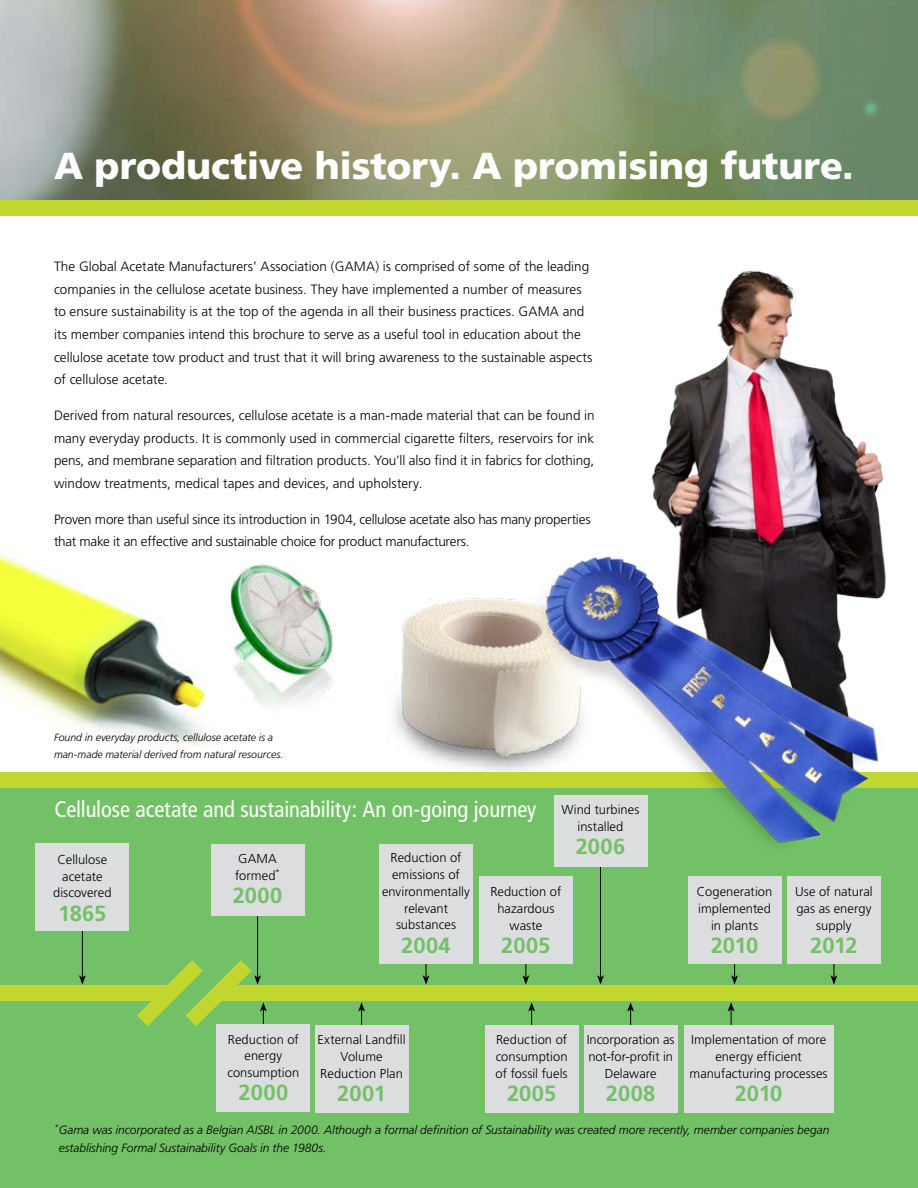
<style>
.page{position:relative;width:918px;height:1188px;background:#fff}
.page>*{position:absolute;margin:0;border:0;box-sizing:border-box;transform-origin:0 0}
.t1{font:900 37.5px "Frutiger";letter-spacing:-.005em;color:#fff}
.t2{font:condensed 22.5px "Frutiger";letter-spacing:-.005em;color:#fff}
.t3{font:700 21.9px "Frutiger";color:#73c167}
.t4{font:300 13.5px/22.5px "Frutiger";color:#000}
.t5{font:300 13.5px/22.5px "Frutiger";letter-spacing:-.02em;color:#000}
.t6{font:300 12.9px/16.8px "Frutiger";letter-spacing:.005em;color:#000;text-align:center}
.t7{font:italic 300 12px/18px "Frutiger";letter-spacing:-.005em;color:#000}
.t8{font:italic 300 10.5px/16.5px "Frutiger";color:#000}
</style>
<div class="page">
<div style="left:0;top:780px;width:918px;height:222px;background:#73c167"></div>
<img style="left:0;top:548px;width:206px;height:198px">
<img style="left:230px;top:563px;width:104px;height:144px">
<div style="left:0;top:993px;width:918px;height:195px;background:#73c167"></div>
<div style="left:219px;top:986px;width:699px;height:15px;background:#c1d72f"></div>
<img style="left:0;top:0;width:918px;height:200px">
<div style="left:0;top:200px;width:918px;height:15px;background:#c1d72f"></div>
<hr style="left:82px;top:917px;width:1px;height:61px;background:#000">
<svg style="left:79px;top:975px;width:7px;height:10px"></svg>
<div style="left:36px;top:844px;width:93px;height:87px;background:#dcddde"></div>
<div style="left:0;top:986px;width:170px;height:15px;background:#c1d72f"></div>
<hr style="left:257px;top:903px;width:1px;height:75px;background:#000">
<div style="left:211px;top:844px;width:93px;height:71px;background:#dcddde"></div>
<svg style="left:137px;top:960px;width:130px;height:66px"></svg>
<div style="left:216px;top:1024px;width:94px;height:87px;background:#dcddde"></div>
<hr style="left:361px;top:1009px;width:1px;height:61px;background:#000">
<svg style="left:358px;top:1002px;width:7px;height:10px"></svg>
<div style="left:315px;top:1025px;width:93px;height:87px;background:#dcddde"></div>
<hr style="left:426px;top:917px;width:1px;height:61px;background:#000">
<svg style="left:423px;top:975px;width:6px;height:10px"></svg>
<div style="left:379px;top:844px;width:94px;height:119px;background:#dcddde"></div>
<svg style="left:522px;top:963px;width:7px;height:22px"></svg>
<div style="left:479px;top:876px;width:94px;height:87px;background:#dcddde"></div>
<hr style="left:531px;top:1009px;width:1px;height:61px;background:#000">
<svg style="left:528px;top:1002px;width:7px;height:10px"></svg>
<div style="left:485px;top:1025px;width:93px;height:87px;background:#dcddde"></div>
<hr style="left:600px;top:854px;width:1px;height:124px;background:#000">
<svg style="left:597px;top:975px;width:7px;height:10px"></svg>
<hr style="left:731px;top:1009px;width:1px;height:61px;background:#000">
<svg style="left:728px;top:1002px;width:7px;height:10px"></svg>
<div style="left:684px;top:1025px;width:150px;height:87px;background:#dcddde"></div>
<img style="left:651px;top:270px;width:233px;height:284px">
<img style="left:394px;top:598px;width:128px;height:174px">
<svg style="left:830px;top:963px;width:7px;height:22px"></svg>
<div style="left:787px;top:876px;width:94px;height:87px;background:#dcddde"></div>
<svg style="left:731px;top:963px;width:7px;height:22px"></svg>
<div style="left:688px;top:876px;width:93px;height:87px;background:#dcddde"></div>
<div style="left:0;top:772px;width:918px;height:15px;background:#c1d72f"></div>
<img style="left:522px;top:554px;width:387px;height:313px">
<hr style="left:630px;top:1009px;width:1px;height:61px;background:#000">
<svg style="left:627px;top:1002px;width:7px;height:10px"></svg>
<div style="left:584px;top:1025px;width:93px;height:87px;background:#dcddde"></div>
<h1 class="t1" style="left:54px;top:143px;width:801px">A productive history. A promising future.</h1>
<p class="t4" style="left:54px;top:256px;width:540px">The Global Acetate Manufacturers’ Association (GAMA) is comprised of some of the leading companies in the cellulose acetate business. They have implemented a number of measures to ensure sustainability is at the top of the agenda in all their business practices. GAMA and its member companies intend this brochure to serve as a useful tool in education about the cellulose acetate tow product and trust that it will bring awareness to the sustainable aspects of cellulose acetate.</p>
<p class="t4" style="left:54px;top:404px;width:542px;text-align:justify">Derived from natural resources, cellulose acetate is a man-made material that can be found in many everyday products. It is commonly used in commercial cigarette filters, reservoirs for ink pens, and membrane separation and filtration products. You’ll also find it in fabrics for clothing, window treatments, medical tapes and devices, and upholstery.</p>
<p class="t5" style="left:54px;top:508px;width:538px">Proven more than useful since its introduction in 1904, cellulose acetate also has many properties that make it an effective and sustainable choice for product manufacturers.</p>
<p class="t8" style="left:54px;top:729px;width:231px">Found in everyday products, cellulose acetate is a man-made material derived from natural resources.</p>
<h2 class="t2" style="left:55px;top:796px;width:483px">Cellulose acetate and sustainability: An on-going journey</h2>
<p class="t6" style="left:562px;top:801px;width:80px">Wind turbines installed</p>
<h3 class="t3" style="left:576px;top:833px;width:51px">2006</h3>
<p class="t6" style="left:382px;top:850px;width:89px">Reduction of emissions of environmentally relevant substances</p>
<h3 class="t3" style="left:401px;top:932px;width:51px">2004</h3>
<p class="t6" style="left:235px;top:850px;width:46px;text-align:left">GAMA formed<sup>*</sup></p>
<h3 class="t3" style="left:233px;top:882px;width:51px">2000</h3>
<p class="t6" style="left:53px;top:851px;width:60px">Cellulose acetate discovered</p>
<h3 class="t3" style="left:58px;top:900px;width:50px">1865</h3>
<p class="t6" style="left:490px;top:884px;width:73px">Reduction of hazardous waste</p>
<h3 class="t3" style="left:501px;top:932px;width:51px">2005</h3>
<p class="t6" style="left:697px;top:884px;width:77px">Cogeneration implemented in plants</p>
<h3 class="t3" style="left:711px;top:932px;width:49px">2010</h3>
<p class="t6" style="left:795px;top:884px;width:79px">Use of natural gas as energy supply</p>
<h3 class="t3" style="left:810px;top:932px;width:49px">2012</h3>
<p class="t6" style="left:227px;top:1031px;width:73px">Reduction of energy consumption</p>
<h3 class="t3" style="left:239px;top:1080px;width:51px">2000</h3>
<p class="t6" style="left:318px;top:1032px;width:90px">External Landfill<br>Volume<br>Reduction Plan</p>
<h3 class="t3" style="left:337px;top:1080px;width:50px">2001</h3>
<p class="t6" style="left:496px;top:1032px;width:73px;text-align:justify">Reduction of consumption of fossil fuels</p>
<h3 class="t3" style="left:507px;top:1080px;width:51px">2005</h3>
<p class="t6" style="left:587px;top:1032px;width:89px">Incorporation as not-for-profit in<br>Delaware</p>
<h3 class="t3" style="left:606px;top:1080px;width:51px">2008</h3>
<p class="t6" style="left:690px;top:1032px;width:140px">Implementation of more energy efficient manufacturing processes</p>
<h3 class="t3" style="left:735px;top:1080px;width:49px">2010</h3>
<p class="t7" style="left:59px;top:1121px;width:772px;text-indent:-4px"><sup>*</sup>Gama was incorporated as a Belgian AISBL in 2000. Although a formal definition of Sustainability was created more recently, member companies began establishing Formal Sustainability Goals in the 1980s.</p>
</div>
